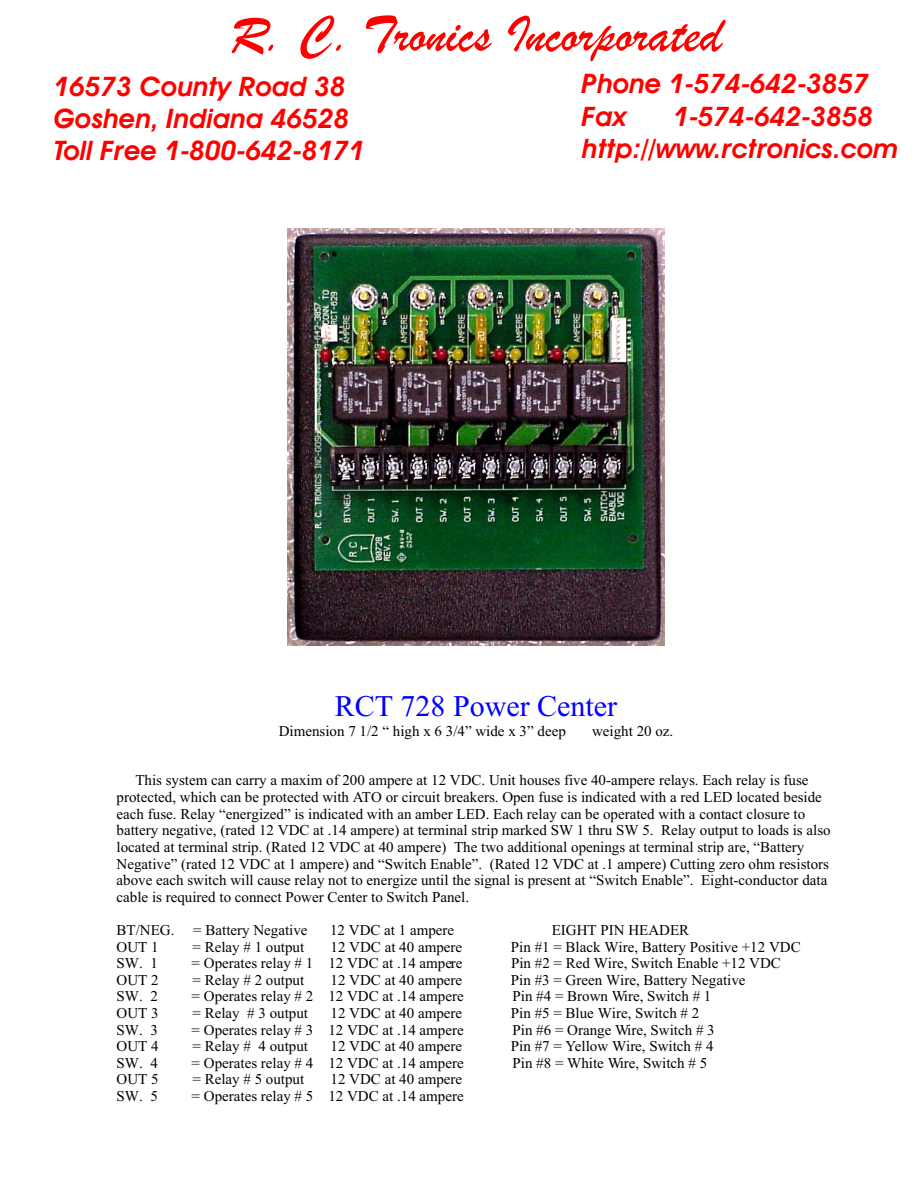
<style>
.page{position:relative;width:918px;height:1188px;background:#fff}
.page>*{position:absolute;margin:0;border:0;box-sizing:border-box;transform-origin:0 0}
.t1{font:italic 54px "Brush Script";color:#f00}
.t2{font:30px "Times New Roman";color:#00f}
.t3{font:italic 700 27px/32.2px "Avant Garde Bk BT";color:#f00}
.t4{font:15px/16.6px "Times New Roman";color:#000}
</style>
<div class="page">
<img style="left:287px;top:229px;width:378px;height:416px">
<h1 class="t1" style="left:230px;top:18px;width:494px">R. C. Tronics Incorporated</h1>
<h3 class="t3" style="left:54px;top:72px;width:312px">16573 County Road 38<br>Goshen, Indiana 46528<br>Toll Free 1-800-642-8171</h3>
<h3 class="t3" style="left:582px;top:70px;width:289px">Phone 1-574-642-3857<br>Fax</h3>
<h3 class="t3" style="left:582px;top:103px;width:318px;text-indent:91px">1-574-642-3858 http://www.rctronics.com</h3>
<h2 class="t2" style="left:335px;top:695px;width:284px">RCT 728 Power Center</h2>
<p class="t4" style="left:279px;top:724px;width:289px">Dimension 7 1/2 “ high x 6 3/4” wide x 3” deep</p>
<p class="t4" style="left:592px;top:724px;width:83px">weight 20 oz.</p>
<p class="t4" style="left:117px;top:774px;width:716px;text-indent:19px">This system can carry a maxim of 200 ampere at 12 VDC. Unit houses five 40-ampere relays. Each relay is fuse protected, which can be protected with ATO or circuit breakers. Open fuse is indicated with a red LED located beside each fuse. Relay “energized” is indicated with an amber LED. Each relay can be operated with a contact closure to battery negative, (rated 12 VDC at .14 ampere) at terminal strip marked SW 1 thru SW 5. Relay output to loads is also located at terminal strip. (Rated 12 VDC at 40 ampere) The two additional openings at terminal strip are, “Battery Negative” (rated 12 VDC at 1 ampere) and “Switch Enable”. (Rated 12 VDC at .1 ampere) Cutting zero ohm resistors above each switch will cause relay not to energize until the signal is present at “Switch Enable”. Eight-conductor data cable is required to connect Power Center to Switch Panel.</p>
<p class="t4" style="left:117px;top:923px;width:59px">BT/NEG.</p>
<p class="t4" style="left:193px;top:923px;width:116px">= Battery Negative</p>
<p class="t4" style="left:330px;top:923px;width:126px">12 VDC at 1 ampere</p>
<p class="t4" style="left:552px;top:923px;width:139px">EIGHT PIN HEADER</p>
<p class="t4" style="left:117px;top:940px;width:44px">OUT 1</p>
<p class="t4" style="left:192px;top:940px;width:113px">= Relay # 1 output</p>
<p class="t4" style="left:331px;top:940px;width:133px">12 VDC at 40 ampere</p>
<p class="t4" style="left:511px;top:940px;width:291px">Pin #1 = Black Wire, Battery Positive +12 VDC</p>
<p class="t4" style="left:117px;top:956px;width:43px">SW. 1</p>
<p class="t4" style="left:192px;top:956px;width:272px">= Operates relay # 1 12 VDC at .14 ampere</p>
<p class="t4" style="left:511px;top:956px;width:271px">Pin #2 = Red Wire, Switch Enable +12 VDC</p>
<p class="t4" style="left:117px;top:973px;width:44px">OUT 2</p>
<p class="t4" style="left:192px;top:973px;width:113px">= Relay # 2 output</p>
<p class="t4" style="left:331px;top:973px;width:133px">12 VDC at 40 ampere</p>
<p class="t4" style="left:511px;top:973px;width:236px">Pin #3 = Green Wire, Battery Negative</p>
<p class="t4" style="left:117px;top:990px;width:43px">SW. 2</p>
<p class="t4" style="left:192px;top:990px;width:274px">= Operates relay # 2 12 VDC at .14 ampere</p>
<p class="t4" style="left:513px;top:990px;width:200px">Pin #4 = Brown Wire, Switch # 1</p>
<p class="t4" style="left:117px;top:1006px;width:44px">OUT 3</p>
<p class="t4" style="left:192px;top:1006px;width:117px">= Relay # 3 output</p>
<p class="t4" style="left:331px;top:1006px;width:133px">12 VDC at 40 ampere</p>
<p class="t4" style="left:511px;top:1006px;width:190px">Pin #5 = Blue Wire, Switch # 2</p>
<p class="t4" style="left:117px;top:1023px;width:43px">SW. 3</p>
<p class="t4" style="left:192px;top:1023px;width:274px">= Operates relay # 3 12 VDC at .14 ampere</p>
<p class="t4" style="left:513px;top:1023px;width:204px">Pin #6 = Orange Wire, Switch # 3</p>
<p class="t4" style="left:117px;top:1039px;width:44px">OUT 4</p>
<p class="t4" style="left:192px;top:1039px;width:117px">= Relay # 4 output</p>
<p class="t4" style="left:331px;top:1039px;width:133px">12 VDC at 40 ampere</p>
<p class="t4" style="left:511px;top:1039px;width:204px">Pin #7 = Yellow Wire, Switch # 4</p>
<p class="t4" style="left:117px;top:1056px;width:43px">SW. 4</p>
<p class="t4" style="left:192px;top:1056px;width:274px">= Operates relay # 4 12 VDC at .14 ampere</p>
<p class="t4" style="left:513px;top:1056px;width:196px">Pin #8 = White Wire, Switch # 5</p>
<p class="t4" style="left:117px;top:1073px;width:44px">OUT 5</p>
<p class="t4" style="left:192px;top:1073px;width:113px">= Relay # 5 output</p>
<p class="t4" style="left:331px;top:1073px;width:133px">12 VDC at 40 ampere</p>
<p class="t4" style="left:117px;top:1089px;width:43px">SW. 5</p>
<p class="t4" style="left:192px;top:1089px;width:274px">= Operates relay # 5 12 VDC at .14 ampere</p>
</div>
